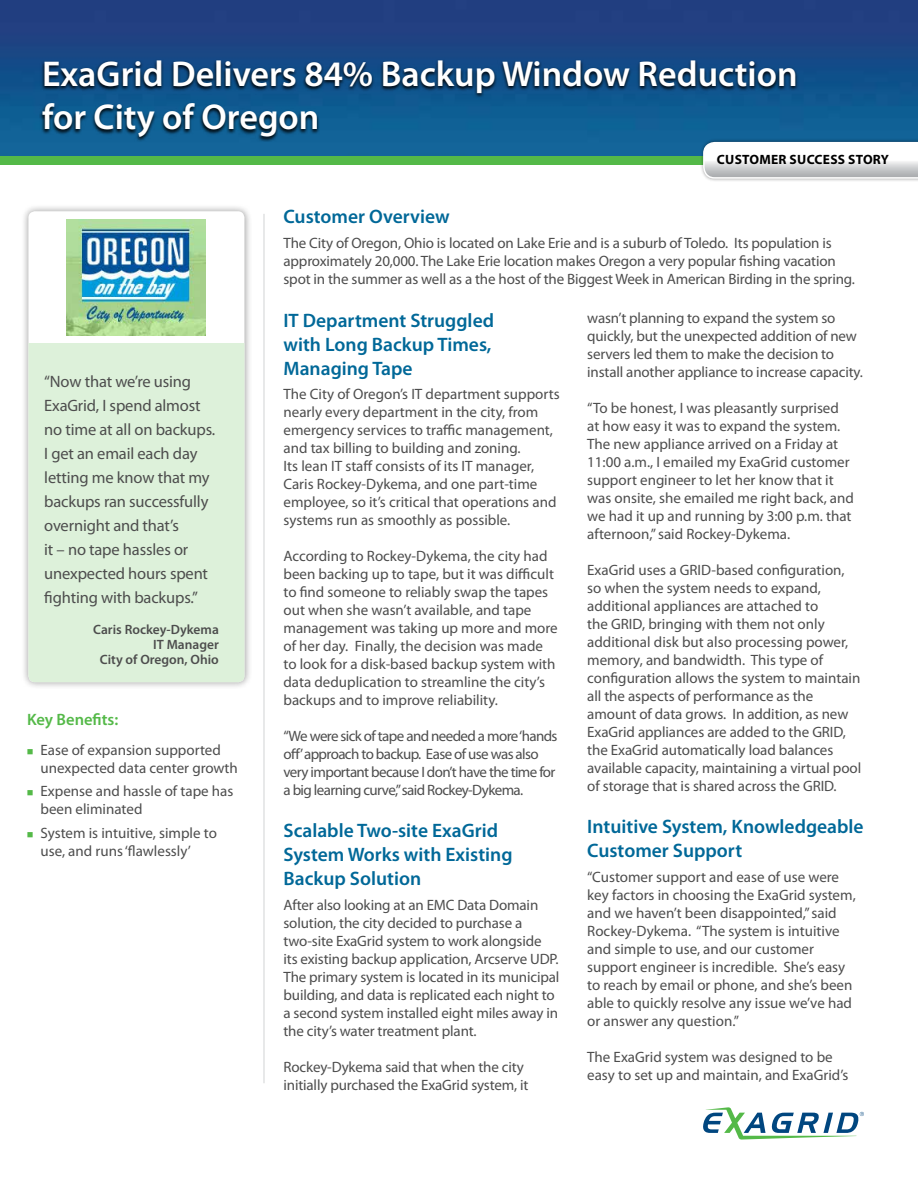
<style>
.page{position:relative;width:918px;height:1188px;background:#fff}
.page>*{position:absolute;margin:0;border:0;box-sizing:border-box;transform-origin:0 0}
.t1{font:600 36px/43.2px "Myriad Pro";color:#fff}
.t2{font:600 19.5px/24px "Myriad Pro";color:#006898}
.t3{font:16.5px/24px "Myriad Pro";letter-spacing:-.01em;color:#4d4d4d}
.t4{font:600 16.5px "Myriad Pro";color:#54b948}
.t5{font:15px/18px "Myriad Pro";color:#4d4d4d}
.t6{font:15px/18px "Myriad Pro";letter-spacing:-.04em;color:#4d4d4d}
.t7{font:600 13.5px/15px "Myriad Pro";color:#4d4d4d;text-align:right}
.t8{font:700 13.5px "Myriad Pro";letter-spacing:.02em;color:#000}
</style>
<div class="page">
<img style="left:0;top:0;width:918px;height:156px">
<div style="left:0;top:156px;width:918px;height:8px;background:#54b948"></div>
<div style="left:700px;top:139px;width:218px;height:43px;background:#000;opacity:.4"></div>
<svg style="left:703px;top:142px;width:215px;height:37px"></svg>
<svg style="left:703px;top:1107px;width:161px;height:33px"></svg>
<div style="left:21px;top:203px;width:231px;height:487px;background:#000;opacity:.4"></div>
<div style="left:28px;top:211px;width:216px;height:471px;background:#fff;border-radius:7px"></div>
<div style="left:28px;top:343px;width:216px;height:339px;background:#ddf1da"></div>
<svg style="left:39px;top:59px;width:760px;height:83px;background:#0d4a79"></svg>
<hr style="left:264px;top:214px;width:1px;height:869px;background:#d1d3d4">
<img style="left:66px;top:220px;width:140px;height:115px">
<h1 class="t1" style="left:42px;top:51px;width:757px">ExaGrid Delivers 84% Backup Window Reduction for City of Oregon</h1>
<p class="t3" style="left:44px;top:369px;width:173px">“Now that we’re using<br>ExaGrid, I spend almost no time at all on backups.<br>I get an email each day letting me know that my backups ran successfully overnight and that’s<br>it – no tape hassles or unexpected hours spent fighting with backups.”</p>
<p class="t7" style="left:93px;top:622px;width:127px">Caris Rockey-Dykema<br>IT Manager<br>City of Oregon, Ohio</p>
<p class="t4" style="left:27px;top:709px;width:93px">Key Benefits:</p>
<p class="t5" style="left:40px;top:741px;width:199px">Ease of expansion supported unexpected data center growth</p>
<p class="t5" style="left:40px;top:782px;width:194px">Expense and hassle of tape has been eliminated</p>
<p class="t5" style="left:40px;top:823px;width:178px">System is intuitive, simple to use, and runs ‘flawlessly’</p>
<p class="t8" style="left:717px;top:151px;width:174px">CUSTOMER SUCCESS STORY</p>
<h2 class="t2" style="left:284px;top:204px;width:168px">Customer Overview</h2>
<p class="t5" style="left:284px;top:234px;width:573px">The City of Oregon, Ohio is located on Lake Erie and is a suburb of Toledo. Its population is approximately 20,000. The Lake Erie location makes Oregon a very popular fishing vacation spot in the summer as well as a the host of the Biggest Week in American Birding in the spring.</p>
<h2 class="t2" style="left:284px;top:308px;width:212px">IT Department Struggled with Long Backup Times,<br>Managing Tape</h2>
<p class="t5" style="left:284px;top:385px;width:278px">The City of Oregon’s IT department supports nearly every department in the city, from emergency services to traffic management, and tax billing to building and zoning.<br>Its lean IT staff consists of its IT manager, Caris Rockey-Dykema, and one part-time employee, so it’s critical that operations and systems run as smoothly as possible.</p>
<p class="t5" style="left:284px;top:547px;width:276px">According to Rockey-Dykema, the city had been backing up to tape, but it was difficult to find someone to reliably swap the tapes out when she wasn’t available, and tape management was taking up more and more of her day. Finally, the decision was made to look for a disk-based backup system with data deduplication to streamline the city’s backups and to improve reliability.</p>
<p class="t6" style="left:284px;top:727px;width:276px">“We were sick of tape and needed a more ‘hands off’approach to backup. Ease of use was also very important because I don’t have the time for a big learning curve,”said Rockey-Dykema.</p>
<h2 class="t2" style="left:284px;top:818px;width:231px">Scalable Two-site ExaGrid<br>System Works with Existing<br>Backup Solution</h2>
<p class="t5" style="left:284px;top:896px;width:277px">After also looking at an EMC Data Domain solution, the city decided to purchase a two-site ExaGrid system to work alongside its existing backup application, Arcserve UDP.<br>The primary system is located in its municipal building, and data is replicated each night to a second system installed eight miles away in the city’s water treatment plant.</p>
<p class="t5" style="left:284px;top:1058px;width:247px">Rockey-Dykema said that when the city initially purchased the ExaGrid system, it</p>
<p class="t5" style="left:587px;top:309px;width:277px">wasn’t planning to expand the system so quickly, but the unexpected addition of new servers led them to make the decision to install another appliance to increase capacity.</p>
<p class="t5" style="left:587px;top:399px;width:268px">“To be honest, I was pleasantly surprised at how easy it was to expand the system.<br>The new appliance arrived on a Friday at 11:00 a.m., I emailed my ExaGrid customer support engineer to let her know that it was onsite, she emailed me right back, and we had it up and running by 3:00 p.m. that afternoon,” said Rockey-Dykema.</p>
<p class="t5" style="left:587px;top:561px;width:276px">ExaGrid uses a GRID-based configuration, so when the system needs to expand, additional appliances are attached to<br>the GRID, bringing with them not only additional disk but also processing power, memory, and bandwidth. This type of configuration allows the system to maintain all the aspects of performance as the amount of data grows. In addition, as new ExaGrid appliances are added to the GRID, the ExaGrid automatically load balances available capacity, maintaining a virtual pool of storage that is shared across the GRID.</p>
<h2 class="t2" style="left:587px;top:814px;width:278px">Intuitive System, Knowledgeable<br>Customer Support</h2>
<p class="t5" style="left:587px;top:868px;width:270px">“Customer support and ease of use were key factors in choosing the ExaGrid system, and we haven’t been disappointed,” said Rockey-Dykema. “The system is intuitive and simple to use, and our customer support engineer is incredible. She’s easy to reach by email or phone, and she’s been able to quickly resolve any issue we’ve had or answer any question.”</p>
<p class="t5" style="left:587px;top:1048px;width:263px">The ExaGrid system was designed to be easy to set up and maintain, and ExaGrid’s</p>
</div>
